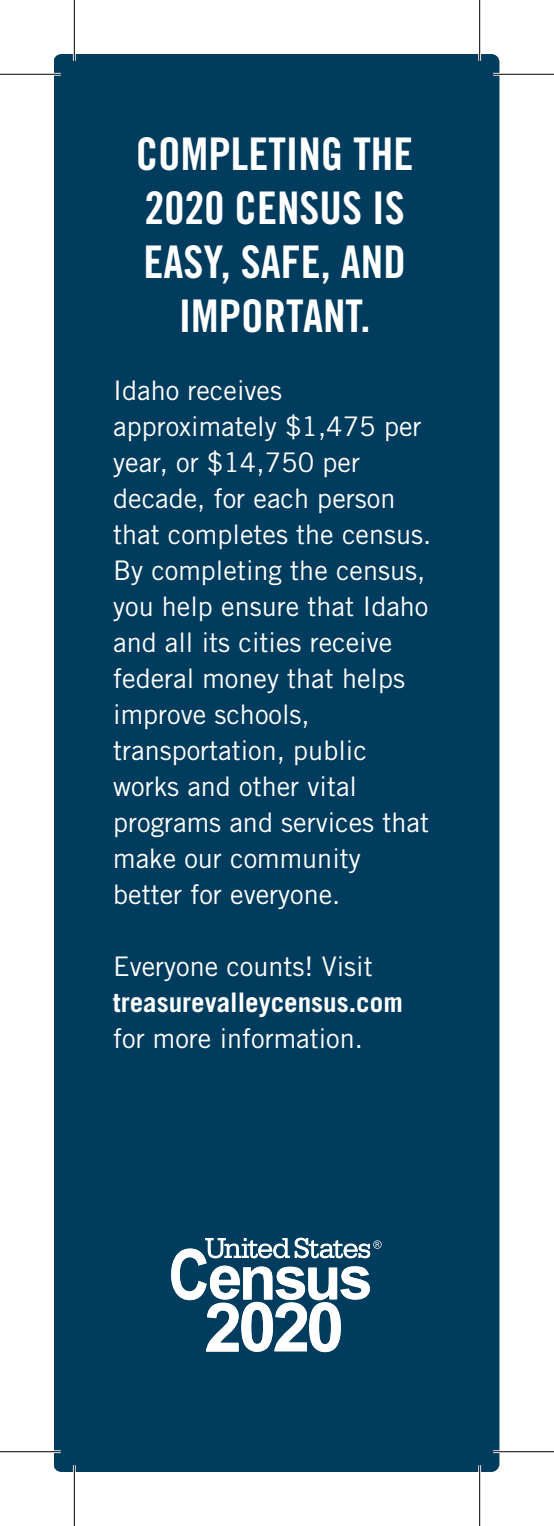
<style>
.page{position:relative;width:554px;height:1526px;background:#fff}
.page>*{position:absolute;margin:0;border:0;box-sizing:border-box;transform-origin:0 0}
.t1{font:45px/54px "Trade Gothic LT Std Bd Cn 20";color:#fff;text-align:center}
.t2{font:27px/36px "Trade Gothic LT Std";color:#fff}
.t3{font:700 27px "Trade Gothic LT Std";color:#fff}
</style>
<div class="page">
<div style="left:54px;top:54px;width:445px;height:1418px;background:#003c5d;border-radius:8px"></div>
<svg style="left:171px;top:1237px;width:210px;height:115px"></svg>
<hr style="left:0;top:73px;width:61px;height:3px;background:#fff">
<hr style="left:493px;top:73px;width:61px;height:3px;background:#fff">
<hr style="left:0;top:1450px;width:61px;height:3px;background:#fff">
<hr style="left:493px;top:1450px;width:61px;height:3px;background:#fff">
<hr style="left:73px;top:0;width:3px;height:61px;background:#fff">
<hr style="left:73px;top:1465px;width:3px;height:61px;background:#fff">
<hr style="left:478px;top:0;width:3px;height:61px;background:#fff">
<hr style="left:478px;top:1465px;width:3px;height:61px;background:#fff">
<hr style="left:0;top:74px;width:61px;height:1px;background:#000">
<hr style="left:493px;top:74px;width:61px;height:1px;background:#000">
<hr style="left:0;top:1451px;width:61px;height:1px;background:#000">
<hr style="left:493px;top:1451px;width:61px;height:1px;background:#000">
<hr style="left:74px;top:0;width:1px;height:61px;background:#000">
<hr style="left:74px;top:1465px;width:1px;height:61px;background:#000">
<hr style="left:479px;top:0;width:1px;height:61px;background:#000">
<hr style="left:479px;top:1465px;width:1px;height:61px;background:#000">
<h1 class="t1" style="left:136px;top:126px;width:279px">COMPLETING THE<br>2020 CENSUS IS<br>EASY, SAFE, AND<br>IMPORTANT.</h1>
<p class="t2" style="left:113px;top:372px;width:319px">Idaho receives approximately $1,475 per year, or $14,750 per decade, for each person that completes the census.<br>By completing the census, you help ensure that Idaho and all its cities receive federal money that helps improve schools, transportation, public works and other vital programs and services that make our community better for everyone.</p>
<p class="t2" style="left:113px;top:948px;width:261px">Everyone counts! Visit</p>
<p class="t3" style="left:113px;top:986px;width:291px">treasurevalleycensus.com</p>
<p class="t2" style="left:113px;top:1020px;width:251px">for more information.</p>
</div>
